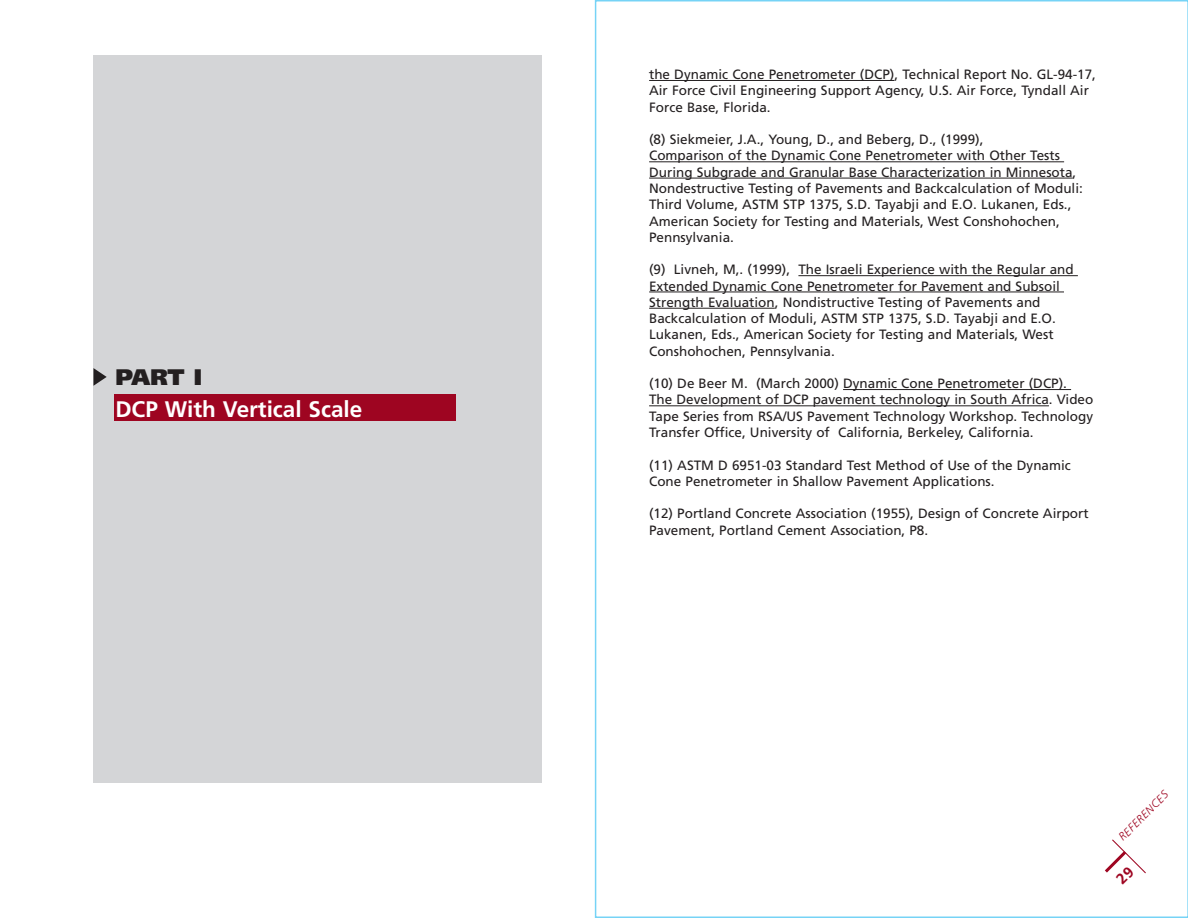
<style>
.page{position:relative;width:1188px;height:918px;background:#fff}
.page>*{position:absolute;margin:0;border:0;box-sizing:border-box;transform-origin:0 0}
.t1{font:700 22.5px "Frutiger";color:#fff}
.t2{font:900 22.5px "Frutiger";color:#231f20}
.t3{font:13.5px/16.2px "Frutiger";color:#231f20}
.t4{font:italic 300 11.25px "Frutiger";color:#9e0521}
</style>
<div class="page">
<hr style="left:649px;top:80px;width:245px;height:1px;background:#231f20">
<hr style="left:649px;top:161px;width:415px;height:1px;background:#231f20">
<hr style="left:649px;top:178px;width:424px;height:1px;background:#231f20">
<hr style="left:798px;top:275px;width:280px;height:1px;background:#231f20">
<hr style="left:649px;top:292px;width:415px;height:1px;background:#231f20">
<hr style="left:649px;top:308px;width:126px;height:1px;background:#231f20">
<hr style="left:843px;top:389px;width:228px;height:1px;background:#231f20">
<hr style="left:649px;top:405px;width:400px;height:1px;background:#231f20">
<div style="left:93px;top:56px;width:448px;height:727px;background:#d4d5d7"></div>
<div style="left:114px;top:394px;width:342px;height:28px;background:#9e0521"></div>
<svg style="left:93px;top:368px;width:14px;height:18px"></svg>
<svg style="left:1105px;top:839px;width:41px;height:35px"></svg>
<h1 class="t2" style="left:115px;top:364px;width:88px">PART I</h1>
<h1 class="t1" style="left:115px;top:396px;width:248px">DCP With Vertical Scale</h1>
<p class="t3" style="left:649px;top:66px;width:448px">the Dynamic Cone Penetrometer (DCP), Technical Report No. GL-94-17,<br>Air Force Civil Engineering Support Agency, U.S. Air Force, Tyndall Air<br>Force Base, Florida.</p>
<p class="t3" style="left:649px;top:131px;width:435px">(8) Siekmeier, J.A., Young, D., and Beberg, D., (1999),<br>Comparison of the Dynamic Cone Penetrometer with Other Tests During Subgrade and Granular Base Characterization in Minnesota, Nondestructive Testing of Pavements and Backcalculation of Moduli:<br>Third Volume, ASTM STP 1375, S.D. Tayabji and E.O. Lukanen, Eds., American Society for Testing and Materials, West Conshohochen, Pennsylvania.</p>
<p class="t3" style="left:649px;top:262px;width:426px">(9) Livneh, M,. (1999), The Israeli Experience with the Regular and Extended Dynamic Cone Penetrometer for Pavement and Subsoil Strength Evaluation, Nondistructive Testing of Pavements and Backcalculation of Moduli, ASTM STP 1375, S.D. Tayabji and E.O.<br>Lukanen, Eds., American Society for Testing and Materials, West Conshohochen, Pennsylvania.</p>
<p class="t3" style="left:649px;top:375px;width:446px">(10) De Beer M. (March 2000) Dynamic Cone Penetrometer (DCP).<br>The Development of DCP pavement technology in South Africa. Video Tape Series from RSA/US Pavement Technology Workshop. Technology Transfer Office, University of California, Berkeley, California.</p>
<p class="t3" style="left:649px;top:457px;width:423px">(11) ASTM D 6951-03 Standard Test Method of Use of the Dynamic<br>Cone Penetrometer in Shallow Pavement Applications.</p>
<p class="t3" style="left:649px;top:506px;width:441px">(12) Portland Concrete Association (1955), Design of Concrete Airport<br>Pavement, Portland Cement Association, P8.</p>
<p class="t4" style="left:1116px;top:834px;width:67px;rotate:-45deg">REFERENCES</p>
</div>
